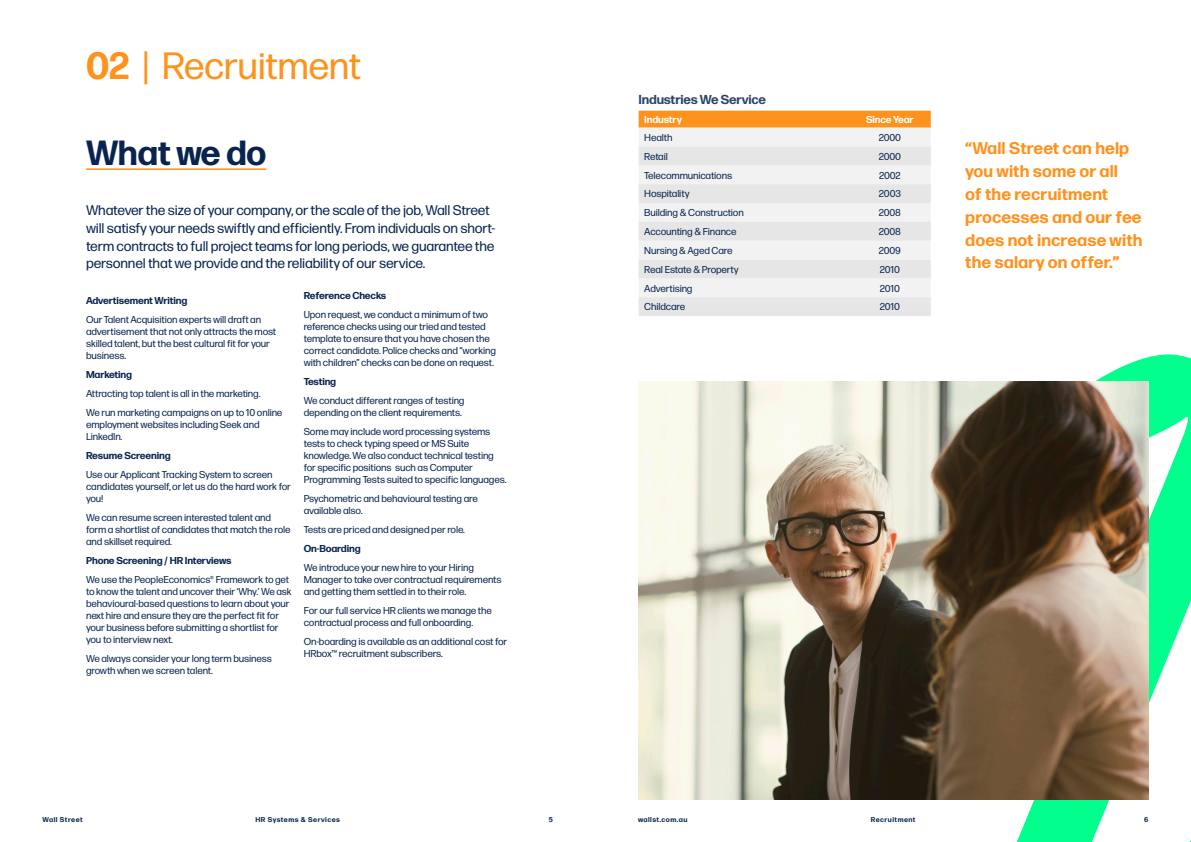
<style>
.page{position:relative;width:1191px;height:842px;background:#fff}
.page>*{position:absolute;margin:0;border:0;box-sizing:border-box;transform-origin:0 0}
._01_SmallHeadline{font:38px "Forma DJR Micro";letter-spacing:-.015em;color:#ff921c}
._01_SmallHeadline-2{font:700 34.9px "Forma DJR Micro";letter-spacing:-.015em;color:#08244f}
._05_Quote{font:700 16.9px/22.8px "Forma DJR Micro";letter-spacing:.005em;color:#ff921c}
._02_IntroPara{font:14px/17.8px "Forma DJR Micro";letter-spacing:-.015em;color:#08244f}
._03_SubHead{font:700 13px "Forma DJR Micro";letter-spacing:-.015em;color:#2d4569}
._04_BodyCopy{font:10px/12px "Forma DJR Micro";letter-spacing:-.015em;color:#08244f}
._04_BodyCopy-2{font:700 10px "Forma DJR Micro";letter-spacing:-.015em;color:#08244f}
._04_BodyCopy-3{font:700 10px "Forma DJR Micro";letter-spacing:-.015em;color:#fff}
._01_SmallHeadline-3{font:700 7px "Forma DJR Micro";letter-spacing:.065em;color:#08244f}
.s1{font-weight:700}
</style>
<div class="page">
<svg style="left:860px;top:354px;width:331px;height:488px"></svg>
<img style="left:638px;top:381px;width:510px;height:418px">
<hr style="left:86px;top:168px;width:180px;height:2px;background:#ff921c">
<div style="left:638px;top:111px;width:292px;height:17px;background:#ff921c"></div>
<div style="left:639px;top:128px;width:291px;height:18px;background:#f2f2f2"></div>
<svg style="left:639px;top:146px;width:291px;height:170px;fill:#e6e6e6"></svg>
<p class="_01_SmallHeadline" style="left:86px;top:42px;width:277px"><span class="s1">02</span> | Recruitment</p>
<p class="_01_SmallHeadline-2" style="left:86px;top:130px;width:182px">What we do</p>
<p class="_02_IntroPara" style="left:86px;top:201px;width:411px">Whatever the size of your company, or the scale of the job, Wall Street will satisfy your needs swiftly and efficiently. From individuals on short&shy;term contracts to full project teams for long periods, we guarantee the personnel that we provide and the reliability of our service.</p>
<p class="_04_BodyCopy-2" style="left:86px;top:294px;width:103px">Advertisement Writing</p>
<p class="_04_BodyCopy" style="left:86px;top:313px;width:192px">Our Talent Acquisition experts will draft an advertisement that not only attracts the most skilled talent, but the best cultural fit for your business.</p>
<p class="_04_BodyCopy-2" style="left:86px;top:368px;width:47px">Marketing</p>
<p class="_04_BodyCopy" style="left:86px;top:387px;width:176px">Attracting top talent is all in the marketing.</p>
<p class="_04_BodyCopy" style="left:86px;top:406px;width:198px">We run marketing campaigns on up to 10 online employment websites including Seek and<br>LinkedIn.</p>
<p class="_04_BodyCopy-2" style="left:86px;top:449px;width:86px">Resume Screening</p>
<p class="_04_BodyCopy" style="left:86px;top:468px;width:206px">Use our Applicant Tracking System to screen candidates yourself, or let us do the hard work for you!</p>
<p class="_04_BodyCopy" style="left:86px;top:511px;width:206px">We can resume screen interested talent and form a shortlist of candidates that match the role and skillset required.</p>
<p class="_04_BodyCopy-2" style="left:86px;top:554px;width:147px">Phone Screening / HR Interviews</p>
<p class="_04_BodyCopy" style="left:86px;top:573px;width:207px">We use the PeopleEconomics® Framework to get to know the talent and uncover their ‘Why.’ We ask behavioural-based questions to learn about your next hire and ensure they are the perfect fit for your business before submitting a shortlist for you to interview next.</p>
<p class="_04_BodyCopy" style="left:86px;top:652px;width:187px">We always consider your long term business growth when we screen talent.</p>
<p class="_04_BodyCopy-2" style="left:304px;top:289px;width:84px">Reference Checks</p>
<p class="_04_BodyCopy" style="left:304px;top:308px;width:194px">Upon request, we conduct a minimum of two reference checks using our tried and tested template to ensure that you have chosen the correct candidate. Police checks and “working with children” checks can be done on request.</p>
<p class="_04_BodyCopy-2" style="left:304px;top:375px;width:34px">Testing</p>
<p class="_04_BodyCopy" style="left:304px;top:394px;width:162px">We conduct different ranges of testing depending on the client requirements.</p>
<p class="_04_BodyCopy" style="left:304px;top:425px;width:204px">Some may include word processing systems tests to check typing speed or MS Suite knowledge. We also conduct technical testing for specific positions such as Computer Programming Tests suited to specific languages.</p>
<p class="_04_BodyCopy" style="left:304px;top:492px;width:176px">Psychometric and behavioural testing are available also.</p>
<p class="_04_BodyCopy" style="left:304px;top:523px;width:163px">Tests are priced and designed per role.</p>
<p class="_04_BodyCopy-2" style="left:304px;top:542px;width:58px">On-Boarding</p>
<p class="_04_BodyCopy" style="left:304px;top:561px;width:199px">We introduce your new hire to your Hiring<br>Manager to take over contractual requirements and getting them settled in to their role.</p>
<p class="_04_BodyCopy" style="left:304px;top:604px;width:190px">For our full service HR clients we manage the contractual process and full onboarding.</p>
<p class="_04_BodyCopy" style="left:304px;top:635px;width:205px">On-boarding is available as an additional cost for<br>HRbox™ recruitment subscribers.</p>
<p class="_01_SmallHeadline-3" style="left:43px;top:814px;width:42px">Wall Street</p>
<p class="_01_SmallHeadline-3" style="left:255px;top:814px;width:86px">HR Systems &amp; Services</p>
<p class="_01_SmallHeadline-3" style="left:549px;top:814px;width:6px">5</p>
<p class="_03_SubHead" style="left:638px;top:91px;width:129px">Industries We Service</p>
<p class="_04_BodyCopy-3" style="left:644px;top:113px;width:39px">Industry</p>
<p class="_04_BodyCopy-3" style="left:866px;top:113px;width:49px">Since Year</p>
<p class="_04_BodyCopy" style="left:644px;top:131px;width:30px">Health</p>
<p class="_04_BodyCopy" style="left:878px;top:131px;width:24px">2000</p>
<p class="_04_BodyCopy" style="left:644px;top:150px;width:25px">Retail</p>
<p class="_04_BodyCopy" style="left:878px;top:150px;width:24px">2000</p>
<p class="_04_BodyCopy" style="left:644px;top:169px;width:89px">Telecommunications</p>
<p class="_04_BodyCopy" style="left:879px;top:169px;width:23px">2002</p>
<p class="_04_BodyCopy" style="left:644px;top:188px;width:47px">Hospitality</p>
<p class="_04_BodyCopy" style="left:879px;top:188px;width:24px">2003</p>
<p class="_04_BodyCopy" style="left:644px;top:206px;width:101px">Building &amp; Construction</p>
<p class="_04_BodyCopy" style="left:878px;top:206px;width:24px">2008</p>
<p class="_04_BodyCopy" style="left:644px;top:225px;width:94px">Accounting &amp; Finance</p>
<p class="_04_BodyCopy" style="left:878px;top:225px;width:24px">2008</p>
<p class="_04_BodyCopy" style="left:644px;top:244px;width:90px">Nursing &amp; Aged Care</p>
<p class="_04_BodyCopy" style="left:878px;top:244px;width:24px">2009</p>
<p class="_04_BodyCopy" style="left:644px;top:263px;width:96px">Real Estate &amp; Property</p>
<p class="_04_BodyCopy" style="left:880px;top:263px;width:22px">2010</p>
<p class="_04_BodyCopy" style="left:644px;top:282px;width:50px">Advertising</p>
<p class="_04_BodyCopy" style="left:880px;top:282px;width:22px">2010</p>
<p class="_04_BodyCopy" style="left:644px;top:301px;width:42px">Childcare</p>
<p class="_04_BodyCopy" style="left:880px;top:301px;width:22px">2010</p>
<p class="_05_Quote" style="left:965px;top:137px;width:179px">“Wall Street can help you with some or all<br>of the recruitment processes and our fee does not increase with the salary on offer.”</p>
<p class="_01_SmallHeadline-3" style="left:638px;top:814px;width:51px">wallst.com.au</p>
<p class="_01_SmallHeadline-3" style="left:871px;top:814px;width:46px">Recruitment</p>
<p class="_01_SmallHeadline-3" style="left:1144px;top:814px;width:6px">6</p>
</div>
